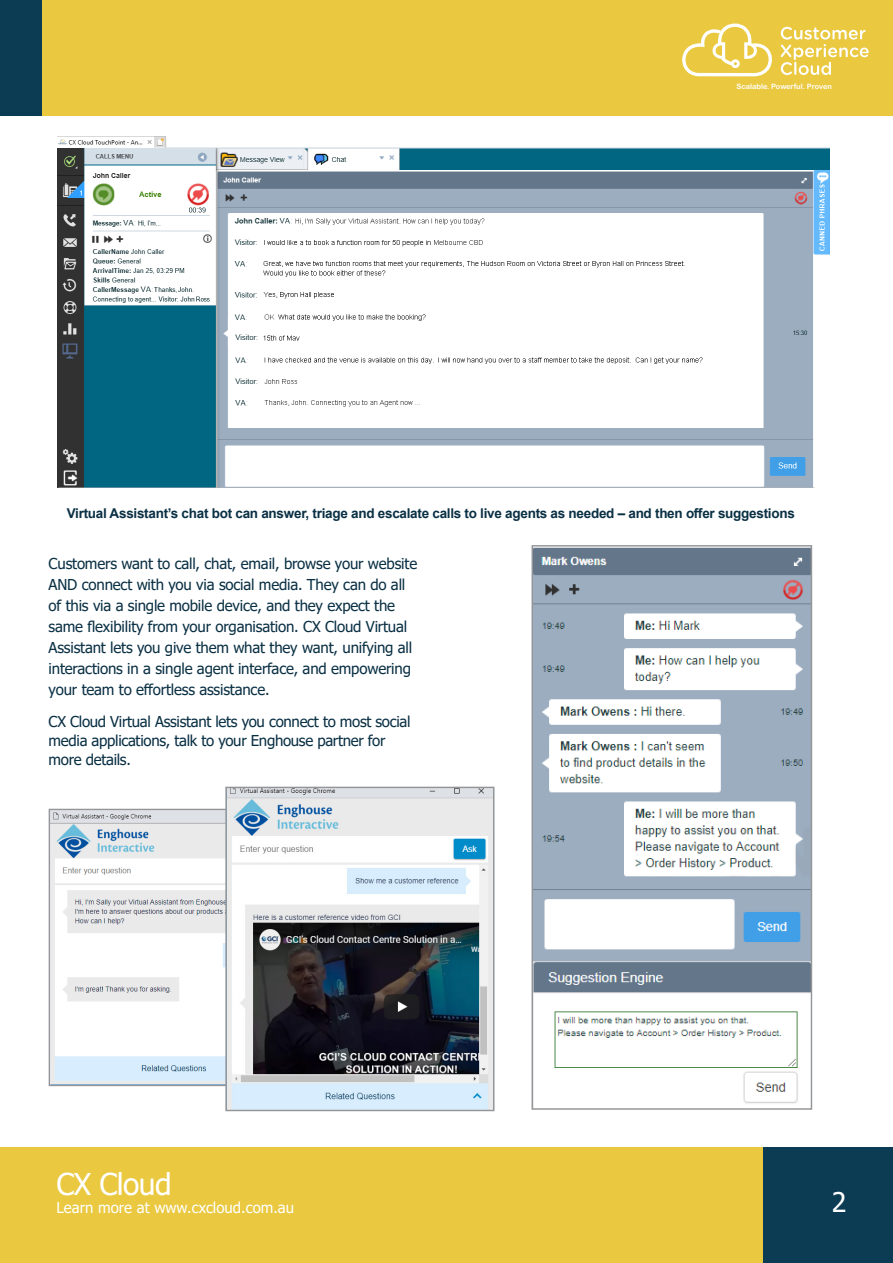
<style>
.page{position:relative;width:893px;height:1263px;background:#fff}
.page>*{position:absolute;margin:0;border:0;box-sizing:border-box;transform-origin:0 0}
.t1{font:30px "Tahoma";letter-spacing:-.02em;color:#fff}
.t2{font:27px "Tahoma";color:#fff}
.Body_Copy_-_INDIGO{font:15px/21px "Tahoma";letter-spacing:-.01em;color:#0a3044}
.t3{font:15px "Tahoma";color:#fff}
.Image_Caption_-_INDI{font:700 13.5px "Arial";letter-spacing:-.02em;color:#0a3044}
.t4{font:7.35px "Arial Rounded MT Bold";color:#fff}
</style>
<div class="page">
<img style="left:51px;top:811px;width:174px;height:273px">
<img style="left:227px;top:789px;width:265px;height:320px">
<div style="left:225px;top:787px;width:269px;height:324px;border:1px solid #939598"></div>
<img style="left:57px;top:137px;width:772px;height:350px">
<img style="left:533px;top:547px;width:277px;height:561px">
<div style="left:531px;top:545px;width:281px;height:565px;border:1px solid #939598"></div>
<div style="left:0;top:1147px;width:893px;height:116px;background:#eac83f"></div>
<div style="left:763px;top:1147px;width:130px;height:116px;background:#0c3b54"></div>
<div style="left:0;top:0;width:893px;height:115px;background:#eac83f"></div>
<div style="left:0;top:0;width:41px;height:115px;background:#0c3b54"></div>
<svg style="left:781px;top:27px;width:88px;height:48px"></svg>
<svg style="left:682px;top:23px;width:90px;height:53px"></svg>
<p class="t4" style="left:737px;top:82px;width:97px">Scalable. Powerful. Proven</p>
<p class="Image_Caption_-_INDI" style="left:67px;top:504px;width:730px">Virtual Assistant’s chat bot can answer, triage and escalate calls to live agents as needed – and then offer suggestions</p>
<p class="Body_Copy_-_INDIGO" style="left:49px;top:554px;width:370px">Customers want to call, chat, email, browse your website AND connect with you via social media. They can do all of this via a single mobile device, and they expect the same flexibility from your organisation. CX Cloud Virtual Assistant lets you give them what they want, unifying all interactions in a single agent interface, and empowering your team to effortless assistance.</p>
<p class="Body_Copy_-_INDIGO" style="left:49px;top:713px;width:363px;line-height:18.8px">CX Cloud Virtual Assistant lets you connect to most social media applications, talk to your Enghouse partner for more details.</p>
<h1 class="t1" style="left:56px;top:1164px;width:117px">CX Cloud</h1>
<p class="t3" style="left:56px;top:1198px;width:239px">Learn more at www.cxcloud.com.au</p>
<h2 class="t2" style="left:832px;top:1184px;width:16px">2</h2>
</div>
